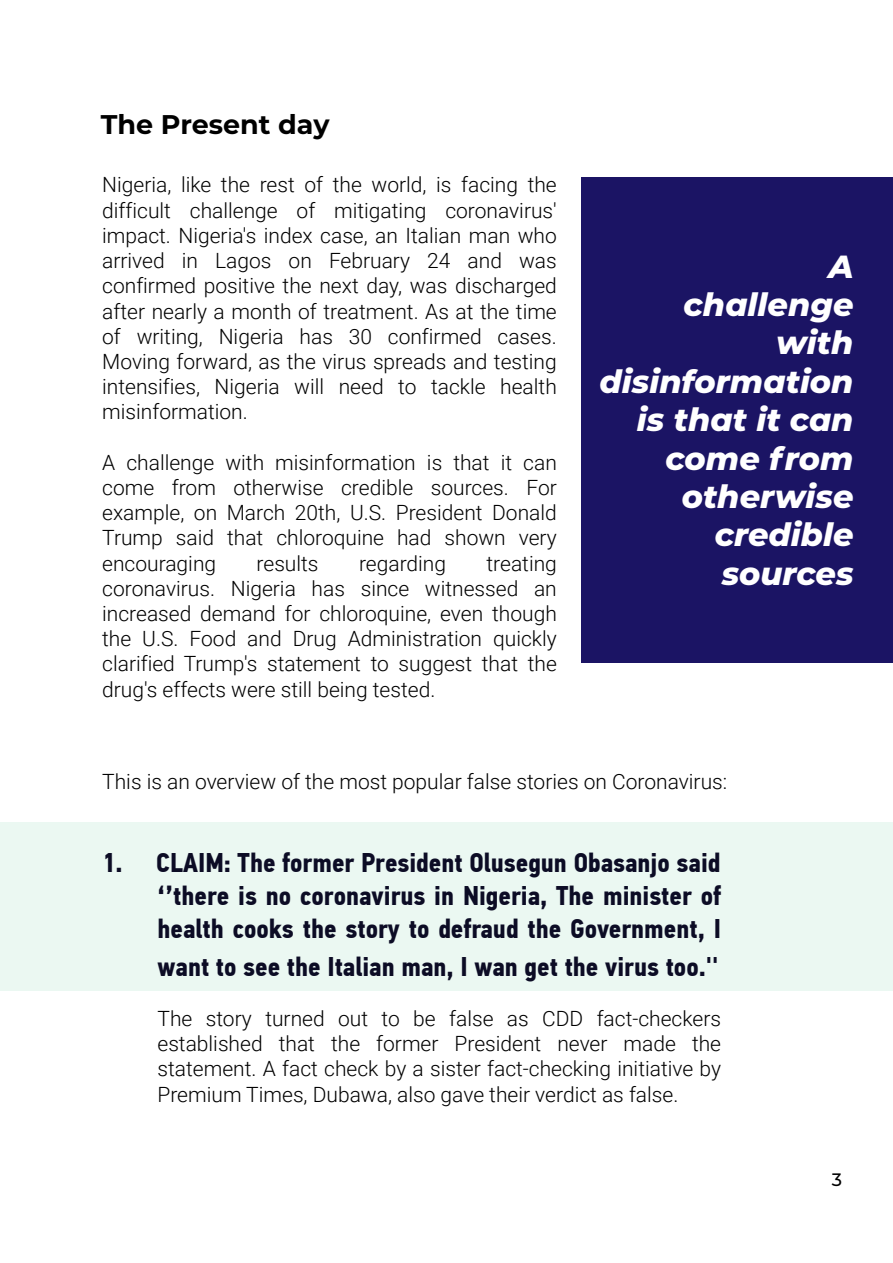
<style>
.page{position:relative;width:893px;height:1263px;background:#fff}
.page>*{position:absolute;margin:0;border:0;box-sizing:border-box;transform-origin:0 0}
.t1{font:italic 800 31.95px/38.4px "Montserrat";color:#fff;text-align:right}
.t2{font:700 27px/33.2px "PF Din Text Cond Pro";color:#0c0c25;text-align:justify}
.t3{font:700 27px "Montserrat";color:#000}
.t4{font:300 21px/25.2px "Roboto";color:#000;text-align:justify}
.t5{font:500 18px "Montserrat";color:#000}
</style>
<div class="page">
<div style="left:0;top:822px;width:893px;height:168px;background:#ebf8f2"></div>
<div style="left:582px;top:178px;width:311px;height:485px;background:#1b1464"></div>
<p class="t3" style="left:101px;top:105px;width:230px">The Present day</p>
<p class="t4" style="left:102px;top:172px;width:456px">Nigeria, like the rest of the world, is facing the difficult challenge of mitigating coronavirus' impact. Nigeria's index case, an Italian man who arrived in Lagos on February 24 and was confirmed positive the next day, was discharged after nearly a month of treatment. As at the time of writing, Nigeria has 30 confirmed cases.<br>Moving forward, as the virus spreads and testing intensifies, Nigeria will need to tackle health misinformation.</p>
<p class="t4" style="left:102px;top:449px;width:456px">A challenge with misinformation is that it can come from otherwise credible sources. For example, on March 20th, U.S. President Donald Trump said that chloroquine had shown very encouraging</p>
<p class="t4" style="left:257px;top:550px;width:63px">results</p>
<p class="t4" style="left:359px;top:550px;width:89px">regarding</p>
<p class="t4" style="left:102px;top:550px;width:456px;text-indent:384px">treating coronavirus. Nigeria has since witnessed an increased demand for chloroquine, even though the U.S. Food and Drug Administration quickly clarified Trump's statement to suggest that the drug's effects were still being tested.</p>
<h1 class="t1" style="left:599px;top:245px;width:255px">A<br>challenge with disinformation is that it can come from otherwise credible sources</h1>
<p class="t4" style="left:102px;top:768px;width:626px">This is an overview of the most popular false stories on Coronavirus:</p>
<p class="t2" style="left:157px;top:846px;width:565px;text-indent:-55px">1. CLAIM: The former President Olusegun Obasanjo said ‘’there is no coronavirus in Nigeria, The minister of health cooks the story to defraud the Government, I</p>
<p class="t2" style="left:157px;top:950px;width:562px">want to see the Italian man, I wan get the virus too.''</p>
<p class="t4" style="left:157px;top:1005px;width:565px">The story turned out to be false as CDD fact-checkers established that the former President never made the statement. A fact check by a sister fact-checking initiative by Premium Times, Dubawa, also gave their verdict as false.</p>
<p class="t5" style="left:832px;top:1167px;width:12px">3</p>
</div>
